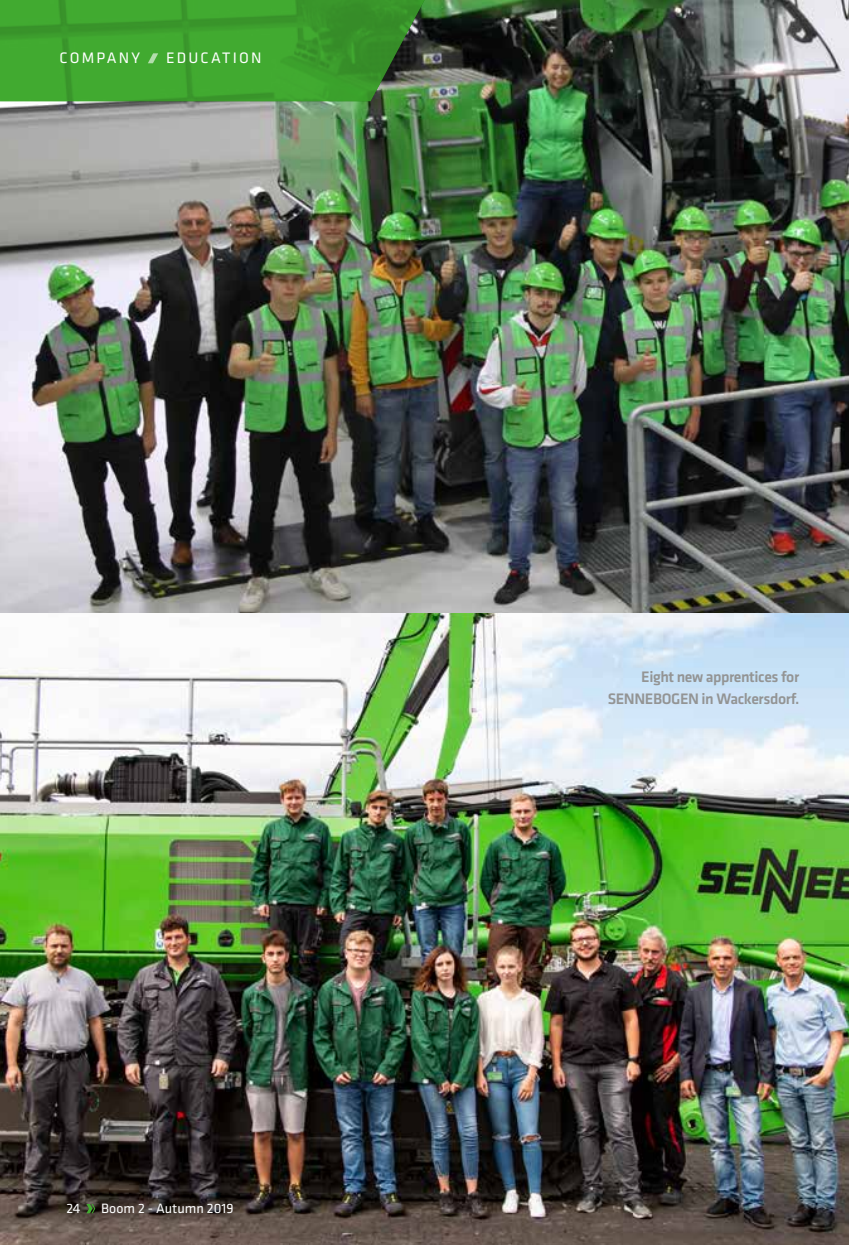
<style>
.page{position:relative;width:849px;height:1246px;background:#fff}
.page>*{position:absolute;margin:0;border:0;box-sizing:border-box;transform-origin:0 0}
.t1{font:500 15.75px/21.9px "Klavika Basic";letter-spacing:-.025em;color:#939494;text-align:right}
.t2{font:15.75px "Klavika Basic";letter-spacing:.14em;color:#fff}
.t3{font:14px "Klavika Basic";color:#fff}
</style>
<div class="page">
<img style="left:0;top:0;width:848px;height:613px">
<img style="left:0;top:613px;width:848px;height:631px">
<svg style="left:0;top:0;width:432px;height:101px;background:#3e9c2f"></svg>
<svg style="left:148px;top:53px;width:10px;height:10px"></svg>
<div style="left:52px;top:1187px;width:196px;height:42px;background:#000;opacity:.75"></div>
<svg style="left:86px;top:1203px;width:9px;height:9px"></svg>
<p class="t2" style="left:60px;top:48px;width:82px">COMPANY</p>
<p class="t2" style="left:166px;top:48px;width:97px">EDUCATION</p>
<p class="t3" style="left:66px;top:1199px;width:15px">24</p>
<p class="t3" style="left:101px;top:1199px;width:134px">Boom 2 - Autumn 2019</p>
<p class="t1" style="left:607px;top:665px;width:193px">Eight new apprentices for<br>SENNEBOGEN in Wackersdorf.</p>
</div>
